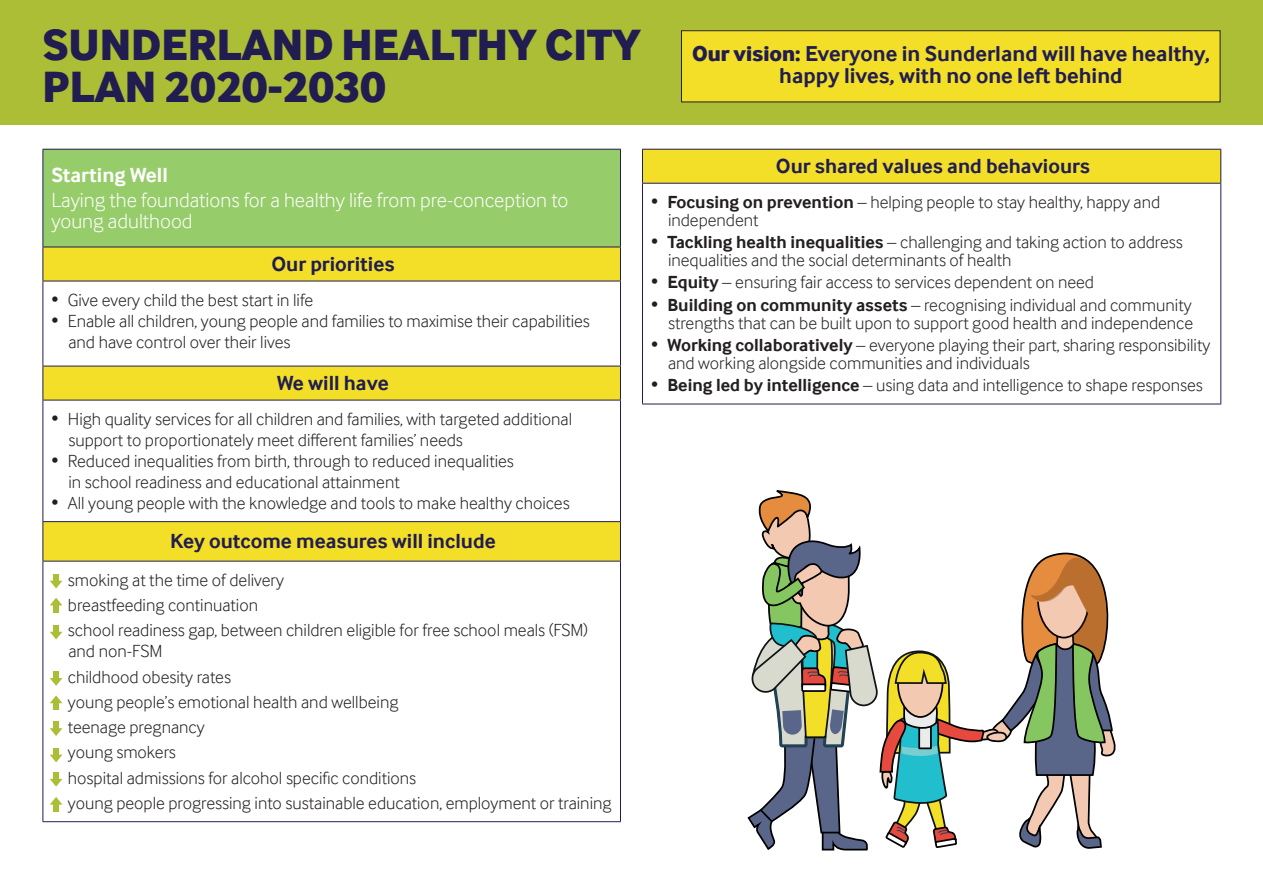
<style>
.page{position:relative;width:1263px;height:893px;background:#fff}
.page>*{position:absolute;margin:0;border:0;box-sizing:border-box;transform-origin:0 0}
.t1{font:800 45.15px/41.8px "Inter Face";color:#211d51}
.t2{font:700 22.2px/22.2px "Inter Face";color:#211d51;text-align:center}
.t3{font:700 21px "Inter Face";color:#211d51}
.t4{font:300 21px/21px "Inter Face";color:#fff}
.t5{font:700 21px "Inter Face";color:#fff}
.t6{font:300 18px/25.2px "Inter Face";color:#231f20}
.s1{font-weight:800}
.s2{font-weight:700}
</style>
<div class="page">
<div style="left:43px;top:149px;width:577px;height:98px;background:#96cc6a"></div>
<div style="left:44px;top:248px;width:576px;height:33px;background:#f3df27"></div>
<svg style="left:44px;top:365px;width:576px;height:447px"></svg>
<hr style="left:43px;top:247px;width:1px;height:34px;background:#211d51">
<hr style="left:620px;top:247px;width:1px;height:34px;background:#211d51">
<hr style="left:43px;top:281px;width:1px;height:85px;background:#211d51">
<hr style="left:620px;top:281px;width:1px;height:85px;background:#211d51">
<hr style="left:43px;top:366px;width:1px;height:34px;background:#211d51">
<hr style="left:620px;top:366px;width:1px;height:34px;background:#211d51">
<hr style="left:43px;top:400px;width:1px;height:121px;background:#211d51">
<hr style="left:620px;top:400px;width:1px;height:121px;background:#211d51">
<hr style="left:43px;top:522px;width:1px;height:39px;background:#211d51">
<hr style="left:620px;top:522px;width:1px;height:39px;background:#211d51">
<hr style="left:43px;top:561px;width:1px;height:260px;background:#211d51">
<hr style="left:620px;top:561px;width:1px;height:260px;background:#211d51">
<hr style="left:43px;top:149px;width:578px;height:1px;background:#211d51">
<hr style="left:43px;top:150px;width:1px;height:97px;background:#211d51">
<hr style="left:43px;top:247px;width:578px;height:1px;background:#211d51">
<hr style="left:43px;top:281px;width:578px;height:1px;background:#211d51">
<hr style="left:43px;top:366px;width:578px;height:1px;background:#211d51">
<hr style="left:43px;top:400px;width:578px;height:1px;background:#211d51">
<hr style="left:43px;top:521px;width:578px;height:1px;background:#211d51">
<hr style="left:43px;top:561px;width:578px;height:1px;background:#211d51">
<hr style="left:43px;top:821px;width:578px;height:1px;background:#211d51">
<hr style="left:620px;top:150px;width:1px;height:97px;background:#211d51">
<div style="left:0;top:0;width:1263px;height:124px;background:#acbd36"></div>
<div style="left:642px;top:149px;width:579px;height:34px;background:#f3df27"></div>
<hr style="left:642px;top:150px;width:1px;height:33px;background:#211d51">
<hr style="left:1220px;top:150px;width:1px;height:33px;background:#211d51">
<hr style="left:642px;top:184px;width:1px;height:220px;background:#211d51">
<hr style="left:1220px;top:184px;width:1px;height:220px;background:#211d51">
<hr style="left:642px;top:149px;width:579px;height:1px;background:#211d51">
<hr style="left:642px;top:183px;width:579px;height:1px;background:#211d51">
<hr style="left:642px;top:404px;width:579px;height:1px;background:#211d51">
<svg style="left:748px;top:490px;width:367px;height:360px"></svg>
<div style="left:681px;top:31px;width:539px;height:71px;background:#f3df27"></div>
<div style="left:681px;top:30px;width:539px;height:72px;border:1px solid #231f20"></div>
<svg style="left:50px;top:574px;width:12px;height:14px"></svg>
<svg style="left:50px;top:598px;width:12px;height:14px"></svg>
<div style="left:54px;top:702px;width:5px;height:8px;background:#acbd36"></div>
<svg style="left:50px;top:695px;width:12px;height:8px"></svg>
<div style="left:54px;top:804px;width:5px;height:8px;background:#acbd36"></div>
<svg style="left:50px;top:797px;width:12px;height:8px"></svg>
<div style="left:54px;top:625px;width:5px;height:8px;background:#acbd36"></div>
<svg style="left:50px;top:632px;width:12px;height:7px"></svg>
<div style="left:54px;top:671px;width:5px;height:8px;background:#acbd36"></div>
<svg style="left:50px;top:678px;width:12px;height:8px"></svg>
<div style="left:54px;top:721px;width:5px;height:8px;background:#acbd36"></div>
<svg style="left:50px;top:728px;width:12px;height:8px"></svg>
<div style="left:54px;top:747px;width:5px;height:8px;background:#acbd36"></div>
<svg style="left:50px;top:755px;width:12px;height:7px"></svg>
<div style="left:54px;top:772px;width:5px;height:8px;background:#acbd36"></div>
<svg style="left:50px;top:779px;width:12px;height:8px"></svg>
<h1 class="t1" style="left:43px;top:23px;width:600px">SUNDERLAND HEALTHY CITY<br>PLAN 2020-2030</h1>
<p class="t2" style="left:692px;top:42px;width:519px"><span class="s1">Our vision:</span> Everyone in Sunderland will have healthy, happy lives, with no one left behind</p>
<p class="t5" style="left:51px;top:163px;width:118px">Starting Well</p>
<p class="t4" style="left:51px;top:190px;width:518px">Laying the foundations for a healthy life from pre-conception to young adulthood</p>
<p class="t3" style="left:271px;top:252px;width:125px">Our priorities</p>
<p class="t6" style="left:51px;top:287px;width:263px">• Give every child the best start in life</p>
<p class="t6" style="left:68px;top:310px;width:523px;line-height:21px;text-indent:-17px">• Enable all children, young people and families to maximise their capabilities and have control over their lives</p>
<p class="t3" style="left:277px;top:371px;width:113px">We will have</p>
<p class="t6" style="left:68px;top:408px;width:505px;line-height:21px;text-indent:-17px">• High quality services for all children and families, with targeted additional support to proportionately meet different families’ needs</p>
<p class="t6" style="left:68px;top:450px;width:447px;line-height:21px;text-indent:-17px">• Reduced inequalities from birth, through to reduced inequalities in school readiness and educational attainment</p>
<p class="t6" style="left:51px;top:490px;width:520px">• All young people with the knowledge and tools to make healthy choices</p>
<p class="t3" style="left:170px;top:529px;width:327px">Key outcome measures will include</p>
<p class="t6" style="left:68px;top:567px;width:522px">smoking at the time of delivery<br>breastfeeding continuation<br>school readiness gap, between children eligible for free school meals (FSM)</p>
<p class="t6" style="left:68px;top:639px;width:545px">and non-FSM<br>childhood obesity rates<br>young people’s emotional health and wellbeing<br>teenage pregnancy<br>young smokers<br>hospital admissions for alcohol specific conditions<br>young people progressing into sustainable education, employment or training</p>
<p class="t3" style="left:776px;top:154px;width:316px">Our shared values and behaviours</p>
<p class="t6" style="left:668px;top:193px;width:494px;line-height:18px;text-indent:-17px">• <span class="s2">Focusing on prevention</span> – helping people to stay healthy, happy and independent</p>
<p class="t6" style="left:668px;top:233px;width:516px;line-height:18px;text-indent:-17px">• <span class="s2">Tackling health inequalities</span> – challenging and taking action to address inequalities and the social determinants of health</p>
<p class="t6" style="left:651px;top:270px;width:444px">• <span class="s2">Equity</span> – ensuring fair access to services dependent on need</p>
<p class="t6" style="left:651px;top:296px;width:544px;line-height:18px;text-align:right">• <span class="s2">Building on community assets</span> – recognising individual and community strengths that can be built upon to support good health and independence</p>
<p class="t6" style="left:668px;top:336px;width:544px;line-height:18px;text-indent:-17px">• <span class="s2">Working collaboratively</span> – everyone playing their part, sharing responsibility and working alongside communities and individuals</p>
<p class="t6" style="left:651px;top:373px;width:553px">• <span class="s2">Being led by intelligence</span> – using data and intelligence to shape responses</p>
</div>
